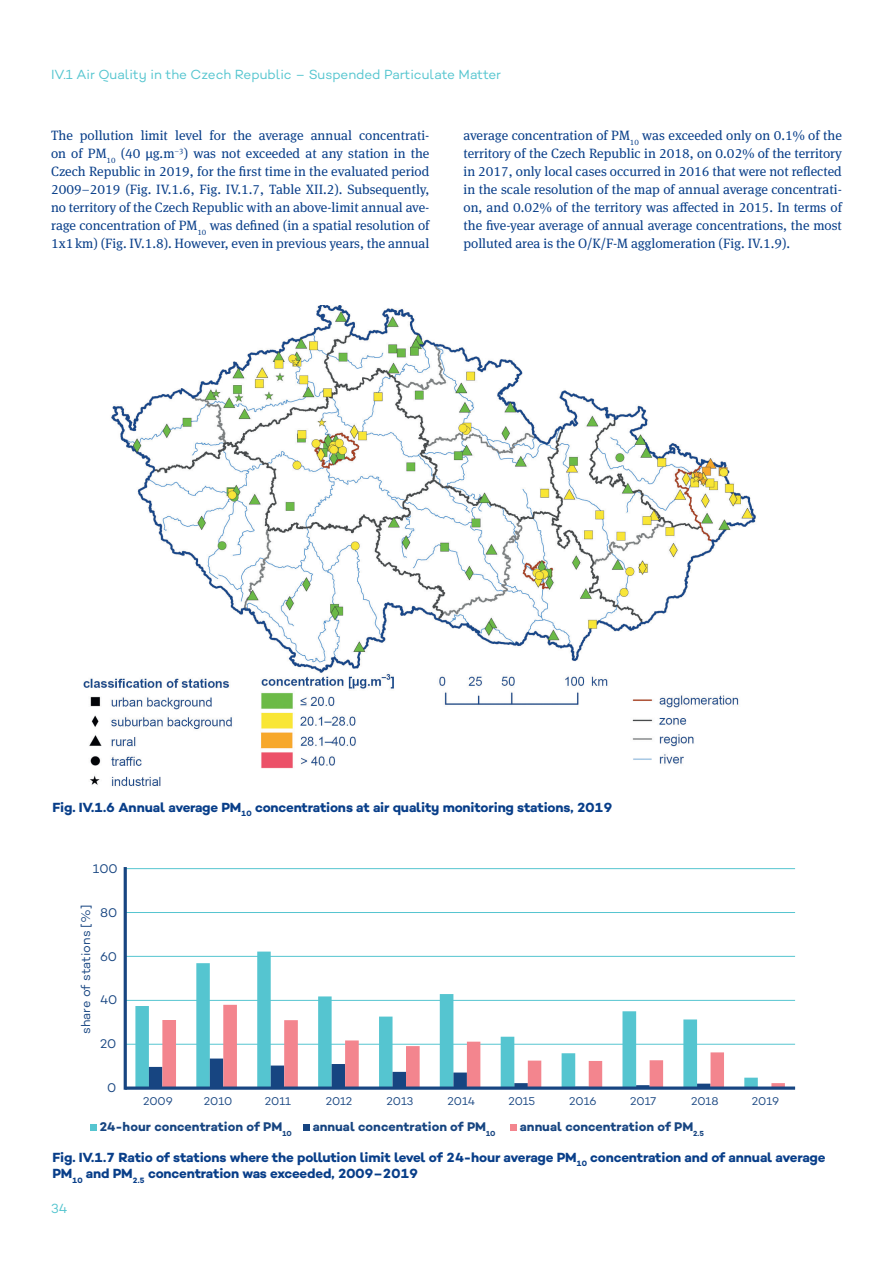
<style>
.page{position:relative;width:893px;height:1263px;background:#fff}
.page>*{position:absolute;margin:0;border:0;box-sizing:border-box;transform-origin:0 0}
.t1{font:13.5px/18px "Meta Serif Pro";color:#083e89;text-align:justify}
.t2{font:700 13.5px/16.5px "Campton";letter-spacing:-.015em;color:#083e89}
.t3{font:13.5px "Campton";letter-spacing:-.005em;color:#54c5cf}
.t4{font:700 12.75px "Campton";color:#174581}
.t5{font:12.75px "Campton";letter-spacing:.005em;color:#174581}
.t6{font:11.4px "Campton";letter-spacing:-.005em;color:#174581}
</style>
<div class="page">
<img style="left:83px;top:305px;width:673px;height:482px">
<hr style="left:125px;top:1044px;width:670px;height:1px;background:#55c5d0">
<hr style="left:125px;top:1000px;width:670px;height:1px;background:#55c5d0">
<hr style="left:125px;top:956px;width:670px;height:1px;background:#55c5d0">
<hr style="left:125px;top:912px;width:670px;height:1px;background:#55c5d0">
<hr style="left:125px;top:868px;width:670px;height:1px;background:#55c5d0">
<svg style="left:135px;top:951px;width:623px;height:135px"></svg>
<svg style="left:149px;top:1058px;width:13px;height:28px"></svg>
<svg style="left:162px;top:1005px;width:623px;height:81px"></svg>
<hr style="left:124px;top:869px;width:3px;height:219px;background:#174581">
<svg style="left:125px;top:1086px;width:670px;height:4px;background:#395f92"></svg>
<svg style="left:91px;top:1124px;width:6px;height:6px"></svg>
<svg style="left:304px;top:1124px;width:6px;height:6px"></svg>
<svg style="left:511px;top:1124px;width:6px;height:6px"></svg>
<p class="t3" style="left:51px;top:66px;width:452px">IV.1 Air Quality in the Czech Republic – Suspended Particulate Matter</p>
<p class="t1" style="left:51px;top:126px;width:380px">The pollution limit level for the average annual concentrati&shy;on of PM<sub>10</sub> (40 µg.m<sup>–3</sup>) was not exceeded at any station in the Czech Republic in 2019, for the first time in the evaluated period 2009–2019 (Fig. IV.1.6, Fig. IV.1.7, Table XII.2). Subsequently, no territory of the Czech Republic with an above-limit annual ave&shy;rage concentration of PM<sub>10</sub> was defined (in a spatial resolution of 1x1km) (Fig. IV.1.8). However, even in previous years, the annual</p>
<p class="t1" style="left:463px;top:126px;width:380px">average concentration of PM<sub>10</sub> was exceeded only on 0.1% of the territory of the Czech Republic in 2018, on 0.02% of the territory in 2017, only local cases occurred in 2016 that were not reflected in the scale resolution of the map of annual average concentrati&shy;on, and 0.02% of the territory was affected in 2015. In terms of the five-year average of annual average concentrations, the most polluted area is the O/K/F-M agglomeration (Fig. IV.1.9).</p>
<p class="t2" style="left:52px;top:799px;width:562px">Fig. IV.1.6 Annual average PM<sub>10</sub> concentrations at air quality monitoring stations, 2019</p>
<p class="t5" style="left:93px;top:860px;width:26px">100</p>
<p class="t5" style="left:78px;top:1034px;width:131px;rotate:-90deg">share of stations [%]</p>
<p class="t5" style="left:100px;top:904px;width:19px">80</p>
<p class="t5" style="left:100px;top:948px;width:19px">60</p>
<p class="t5" style="left:100px;top:992px;width:19px">40</p>
<p class="t5" style="left:100px;top:1036px;width:18px">20</p>
<p class="t5" style="left:107px;top:1080px;width:11px">0</p>
<p class="t6" style="left:143px;top:1094px;width:31px">2009</p>
<p class="t6" style="left:204px;top:1094px;width:30px">2010</p>
<p class="t6" style="left:265px;top:1094px;width:28px">2011</p>
<p class="t6" style="left:326px;top:1094px;width:28px">2012</p>
<p class="t6" style="left:387px;top:1094px;width:28px">2013</p>
<p class="t6" style="left:447px;top:1094px;width:29px">2014</p>
<p class="t6" style="left:508px;top:1094px;width:28px">2015</p>
<p class="t6" style="left:569px;top:1094px;width:29px">2016</p>
<p class="t6" style="left:630px;top:1094px;width:28px">2017</p>
<p class="t6" style="left:691px;top:1094px;width:29px">2018</p>
<p class="t6" style="left:752px;top:1094px;width:29px">2019</p>
<p class="t4" style="left:100px;top:1119px;width:193px">24-hour concentration of PM<sub>10</sub></p>
<p class="t4" style="left:313px;top:1119px;width:184px">annual concentration of PM<sub>10</sub></p>
<p class="t4" style="left:520px;top:1119px;width:186px">annual concentration of PM<sub>2.5</sub></p>
<p class="t2" style="left:52px;top:1148px;width:775px">Fig. IV.1.7 Ratio of stations where the pollution limit level of 24-hour average PM<sub>10</sub> concentration and of annual average<br>PM<sub>10</sub> and PM<sub>2.5</sub> concentration was exceeded, 2009–2019</p>
<p class="t3" style="left:51px;top:1200px;width:18px">34</p>
</div>
